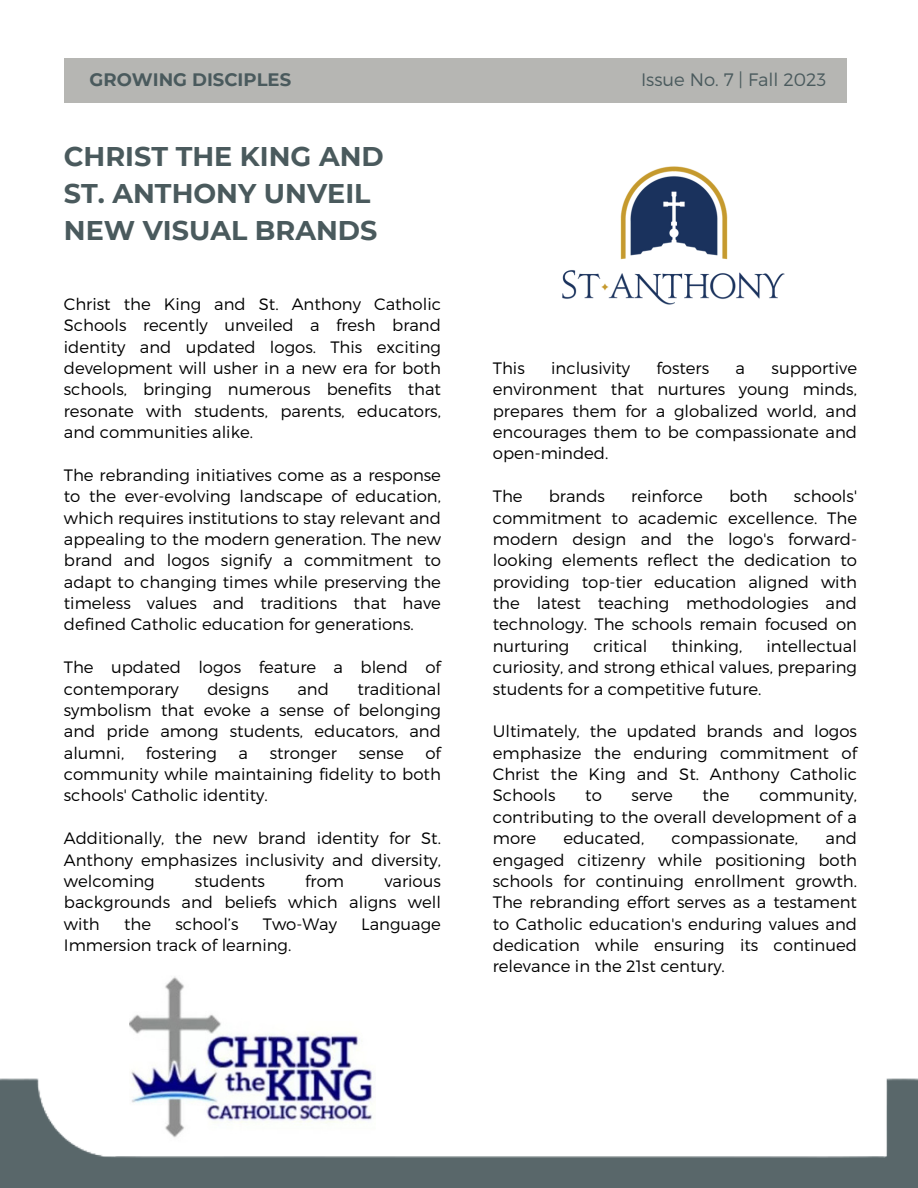
<style>
.page{position:relative;width:918px;height:1188px;background:#fff}
.page>*{position:absolute;margin:0;border:0;box-sizing:border-box;transform-origin:0 0}
.t1{font:700 27px/37.2px "Montserrat";color:#4a5a5d}
.t2{font:300 18px "Montserrat";color:#4a5a5d}
.t3{font:700 18px "Montserrat";color:#4a5a5d}
.t4{font:300 16.5px/21.3px "Montserrat";color:#000;text-align:justify}
</style>
<div class="page">
<img style="left:0;top:1078px;width:918px;height:110px">
<img style="left:129px;top:976px;width:247px;height:166px">
<img style="left:562px;top:166px;width:223px;height:139px">
<div style="left:64px;top:58px;width:783px;height:45px;background:#b6b6b3"></div>
<p class="t3" style="left:90px;top:69px;width:203px">GROWING DISCIPLES</p>
<p class="t2" style="left:641px;top:68px;width:187px">Issue No. 7 | Fall 2023</p>
<p class="t1" style="left:64px;top:138px;width:322px">CHRIST THE KING AND<br>ST. ANTHONY UNVEIL<br>NEW VISUAL BRANDS</p>
<p class="t4" style="left:64px;top:292px;width:379px">Christ the King and St. Anthony Catholic Schools recently unveiled a fresh brand identity and updated logos. This exciting development will usher in a new era for both schools, bringing numerous benefits that resonate with students, parents, educators, and communities alike.</p>
<p class="t4" style="left:64px;top:463px;width:379px">The rebranding initiatives come as a response to the ever-evolving landscape of education, which requires institutions to stay relevant and appealing to the modern generation. The new brand and logos signify a commitment to adapt to changing times while preserving the timeless values and traditions that have defined Catholic education for generations.</p>
<p class="t4" style="left:64px;top:656px;width:379px">The updated logos feature a blend of contemporary</p>
<p class="t4" style="left:64px;top:677px;width:379px;text-indent:294px">traditional symbolism that evoke a sense of belonging and pride among students, educators, and alumni,</p>
<p class="t4" style="left:207px;top:677px;width:63px">designs</p>
<p class="t4" style="left:297px;top:677px;width:33px">and</p>
<p class="t4" style="left:64px;top:741px;width:379px;text-indent:362px">of community while maintaining fidelity to both schools' Catholic identity.</p>
<p class="t4" style="left:64px;top:827px;width:379px">Additionally, the new brand identity for St.<br>Anthony emphasizes inclusivity and diversity, welcoming</p>
<p class="t4" style="left:146px;top:741px;width:72px">fostering</p>
<p class="t4" style="left:239px;top:741px;width:11px">a</p>
<p class="t4" style="left:270px;top:741px;width:69px">stronger</p>
<p class="t4" style="left:359px;top:741px;width:47px">sense</p>
<p class="t4" style="left:195px;top:870px;width:72px">students</p>
<p class="t4" style="left:305px;top:870px;width:40px">from</p>
<p class="t4" style="left:64px;top:870px;width:379px;text-indent:321px">various backgrounds and beliefs which aligns well with</p>
<p class="t4" style="left:124px;top:912px;width:29px">the</p>
<p class="t4" style="left:175px;top:912px;width:65px">school’s</p>
<p class="t4" style="left:263px;top:912px;width:76px">Two-Way</p>
<p class="t4" style="left:361px;top:912px;width:81px">Language</p>
<p class="t4" style="left:64px;top:934px;width:229px">Immersion track of learning.</p>
<p class="t4" style="left:493px;top:357px;width:33px">This</p>
<p class="t4" style="left:551px;top:357px;width:80px">inclusivity</p>
<p class="t4" style="left:657px;top:357px;width:54px">fosters</p>
<p class="t4" style="left:736px;top:357px;width:11px">a</p>
<p class="t4" style="left:493px;top:357px;width:366px;text-indent:279px">supportive environment that nurtures young minds, prepares them for a globalized world, and encourages them to be compassionate and open-minded.</p>
<p class="t4" style="left:493px;top:485px;width:31px">The</p>
<p class="t4" style="left:549px;top:485px;width:58px">brands</p>
<p class="t4" style="left:631px;top:485px;width:73px">reinforce</p>
<p class="t4" style="left:729px;top:485px;width:40px">both</p>
<p class="t4" style="left:493px;top:485px;width:366px;text-indent:301px">schools' commitment to academic excellence. The modern design and the logo's forward&shy;looking elements reflect the dedication to providing top-tier education aligned with the latest teaching methodologies and technology. The schools remain focused on nurturing</p>
<p class="t4" style="left:493px;top:634px;width:366px;text-indent:274px">intellectual curiosity, and strong ethical values, preparing students for a competitive future.</p>
<p class="t4" style="left:493px;top:720px;width:366px">Ultimately, the updated brands and logos emphasize the enduring commitment of Christ the King and St. Anthony Catholic Schools</p>
<p class="t4" style="left:593px;top:634px;width:55px">critical</p>
<p class="t4" style="left:671px;top:634px;width:72px">thinking,</p>
<p class="t4" style="left:585px;top:784px;width:18px">to</p>
<p class="t4" style="left:632px;top:784px;width:43px">serve</p>
<p class="t4" style="left:703px;top:784px;width:29px">the</p>
<p class="t4" style="left:493px;top:784px;width:366px;text-indent:267px">community, contributing to the overall development of a more</p>
<p class="t4" style="left:493px;top:827px;width:366px;text-indent:333px">and engaged citizenry while positioning both schools for continuing enrollment growth.<br>The rebranding effort serves as a testament to Catholic education's enduring values and dedication while ensuring its continued relevance in the 21st century.</p>
<p class="t4" style="left:563px;top:827px;width:82px">educated,</p>
<p class="t4" style="left:672px;top:827px;width:128px">compassionate,</p>
</div>
